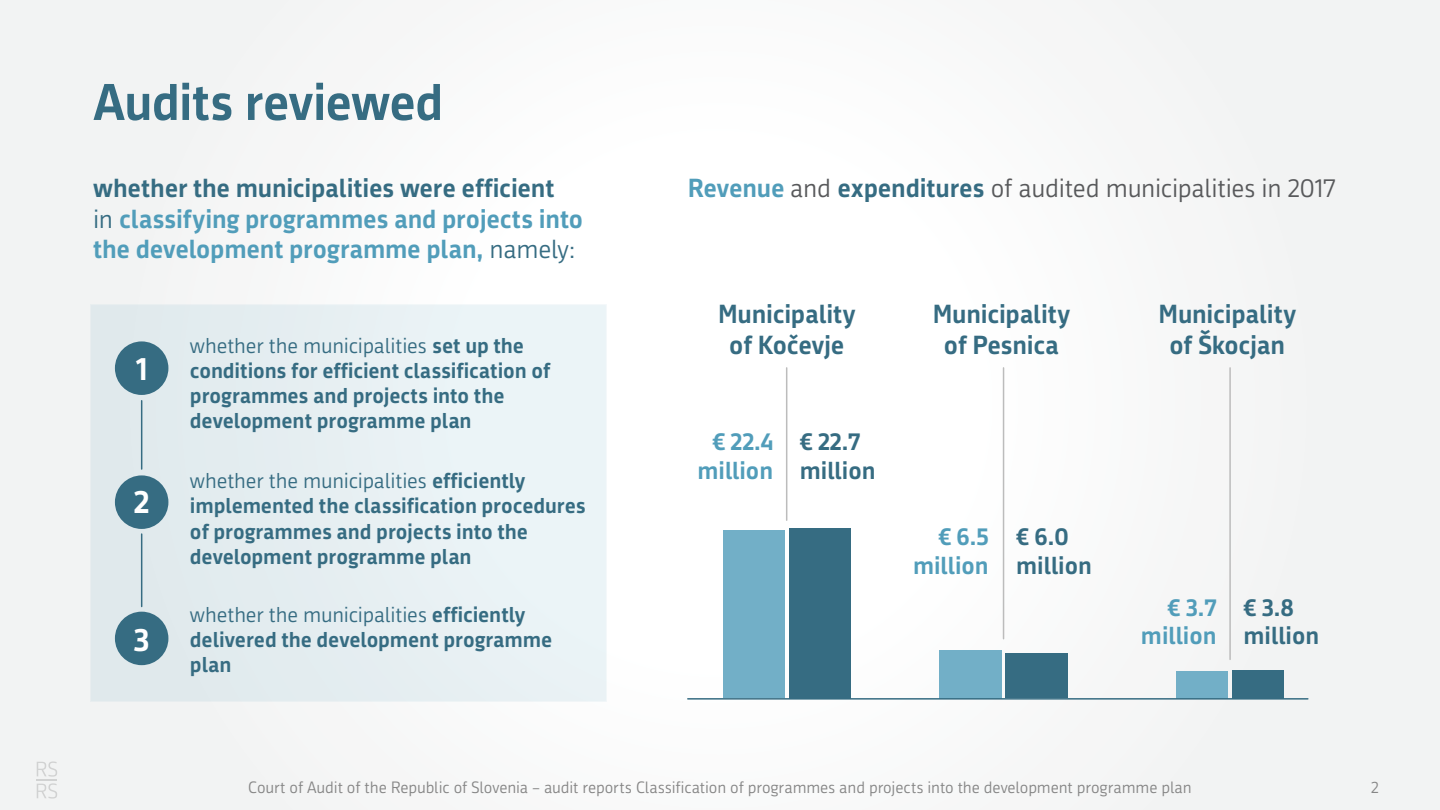
<style>
.page{position:relative;width:1440px;height:810px;background:#f7f8f8}
.page>*{position:absolute;margin:0;border:0;box-sizing:border-box;transform-origin:0 0}
.t1{font:700 50.25px "Republika";letter-spacing:-.015em;color:#366c82}
.t2{font:700 31.65px "Republika";color:#fff}
.t3{font:700 25.5px/30.6px "Republika";letter-spacing:-.005em;color:#519dba}
.t4{font:700 25.5px/30.6px "Republika";letter-spacing:-.01em;color:#366c82;text-align:center}
.t5{font:25.5px "Republika";letter-spacing:-.015em;color:#58595b}
.t6{font:700 24px/28.8px "Republika";color:#519dba;text-align:right}
.t7{font:700 24px/28.8px "Republika";color:#366c82}
.t8{font:700 21px/25.2px "Republika";letter-spacing:-.005em;color:#366c82}
.t9{font:15.98px "Republika";letter-spacing:-.005em;color:#868686}
.s1{color:#366c82}
.s2{font-weight:400;color:#366c82}
.s3{font-weight:400}
.s4{font-weight:700;color:#519dba}
.s5{font-weight:700;color:#366c82}
</style>
<div class="page">
<svg style="left:37px;top:761px;width:20px;height:16px"></svg>
<hr style="left:37px;top:779px;width:20px;height:2px;background:#868686">
<svg style="left:37px;top:783px;width:20px;height:16px"></svg>
<div style="left:723px;top:530px;width:61px;height:168px;background:#72afc7"></div>
<div style="left:939px;top:650px;width:62px;height:48px;background:#72afc7"></div>
<div style="left:1176px;top:671px;width:52px;height:27px;background:#72afc7"></div>
<div style="left:789px;top:528px;width:61px;height:170px;background:#366c82"></div>
<div style="left:1006px;top:653px;width:62px;height:45px;background:#366c82"></div>
<div style="left:1232px;top:670px;width:52px;height:28px;background:#366c82"></div>
<div style="left:90px;top:304px;width:517px;height:398px;background:#e6eff2"></div>
<hr style="left:141px;top:401px;width:1px;height:68px;background:#366c82">
<hr style="left:141px;top:534px;width:1px;height:73px;background:#366c82">
<hr style="left:688px;top:698px;width:620px;height:2px;background:#366c82">
<hr style="left:786px;top:368px;width:1px;height:152px;background:#bcbcbc">
<hr style="left:1003px;top:368px;width:1px;height:271px;background:#bcbcbc">
<hr style="left:1229px;top:368px;width:2px;height:291px;background:#bcbcbc">
<div style="left:115px;top:341px;width:53px;height:54px;background:#366c82;border-radius:50%"></div>
<div style="left:115px;top:475px;width:53px;height:54px;background:#366c82;border-radius:50%"></div>
<div style="left:115px;top:612px;width:53px;height:53px;background:#366c82;border-radius:50%"></div>
<h1 class="t1" style="left:93px;top:73px;width:352px">Audits reviewed</h1>
<p class="t3" style="left:93px;top:173px;width:492px"><span class="s1">whether the municipalities were efficient<br></span><span class="s2">in</span> classifying programmes and projects into the development programme plan, <span class="s2">namely:</span></p>
<h2 class="t2" style="left:135px;top:351px;width:14px">1</h2>
<h2 class="t2" style="left:134px;top:484px;width:17px">2</h2>
<h2 class="t2" style="left:134px;top:621px;width:18px">3</h2>
<p class="t8" style="left:190px;top:333px;width:362px"><span class="s3">whether the municipalities</span> set up the conditions for efficient classification of programmes and projects into the development programme plan</p>
<p class="t8" style="left:190px;top:468px;width:397px"><span class="s3">whether the municipalities</span> efficiently implemented the classification procedures of programmes and projects into the development programme plan</p>
<p class="t8" style="left:190px;top:602px;width:364px"><span class="s3">whether the municipalities</span> efficiently delivered the development programme plan</p>
<p class="t5" style="left:688px;top:173px;width:649px"><span class="s4">Revenue</span> and <span class="s5">expenditures</span> of audited municipalities in 2017</p>
<p class="t4" style="left:718px;top:299px;width:139px">Municipality of Kočevje</p>
<p class="t6" style="left:698px;top:427px;width:77px">€ 22.4 million</p>
<p class="t7" style="left:800px;top:427px;width:77px">€ 22.7 million</p>
<p class="t4" style="left:933px;top:299px;width:139px">Municipality of Pesnica</p>
<p class="t6" style="left:913px;top:522px;width:77px">€ 6.5 million</p>
<p class="t7" style="left:1016px;top:522px;width:77px">€ 6.0 million</p>
<p class="t4" style="left:1159px;top:299px;width:139px">Municipality of Škocjan</p>
<p class="t6" style="left:1141px;top:593px;width:77px">€ 3.7 million</p>
<p class="t7" style="left:1244px;top:593px;width:77px">€ 3.8 million</p>
<p class="t9" style="left:248px;top:778px;width:945px">Court of Audit of the Republic of Slovenia – audit reports Classification of programmes and projects into the development programme plan</p>
<p class="t9" style="left:1371px;top:778px;width:9px">2</p>
</div>
